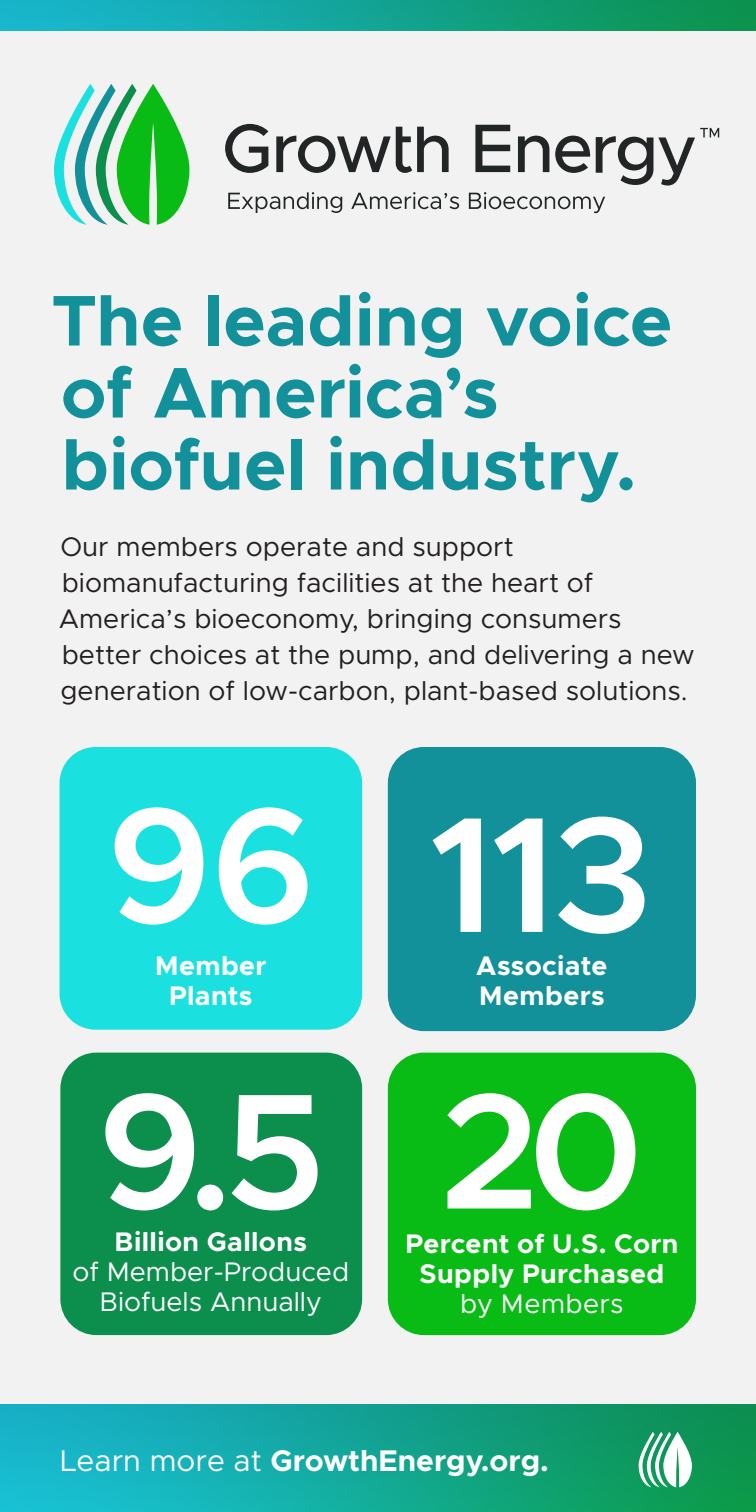
<style>
.page{position:relative;width:756px;height:1512px;background:#f2f2f2}
.page>*{position:absolute;margin:0;border:0;box-sizing:border-box;transform-origin:0 0}
.t1{font:600 165px "Metropolis";letter-spacing:-.02em;color:#fff}
.b_9_on_12{font:700 72px/72px "Metropolis";color:#13919b}
.t2{font:700 30px "Metropolis";color:#fff}
.b_9_on_12-2{font:27px/36px "Metropolis";color:#231f20}
.t3{font:700 27px/30px "Metropolis";letter-spacing:.015em;color:#fff;text-align:center}
.t4{font:27px/30px "Metropolis";color:#fff;text-align:center}
.s1{font-weight:700}
.s2{font-weight:400}
</style>
<div class="page">
<div style="left:0;top:1404px;width:756px;height:108px;background:linear-gradient(to right,#19bad9,#0c924b)"></div>
<div style="left:0;top:0;width:756px;height:30px;background:linear-gradient(to right,#19b8d7,#0c914c)"></div>
<svg style="left:639px;top:1432px;width:53px;height:55px"></svg>
<svg style="left:54px;top:84px;width:135px;height:141px"></svg>
<svg style="left:228px;top:192px;width:114px;height:21px"></svg>
<svg style="left:351px;top:192px;width:108px;height:17px"></svg>
<svg style="left:469px;top:192px;width:136px;height:21px"></svg>
<svg style="left:225px;top:124px;width:43px;height:49px"></svg>
<svg style="left:276px;top:127px;width:173px;height:46px"></svg>
<svg style="left:475px;top:125px;width:35px;height:47px"></svg>
<svg style="left:518px;top:136px;width:31px;height:36px"></svg>
<svg style="left:555px;top:136px;width:35px;height:37px"></svg>
<svg style="left:596px;top:128px;width:123px;height:58px"></svg>
<div style="left:60px;top:747px;width:302px;height:283px;background:#1be0e0;border-radius:36px"></div>
<div style="left:388px;top:747px;width:308px;height:284px;background:#13919b;border-radius:36px"></div>
<div style="left:60px;top:1053px;width:302px;height:282px;background:#0c8e4d;border-radius:36px"></div>
<div style="left:388px;top:1053px;width:308px;height:282px;background:#08bc15;border-radius:36px"></div>
<p class="b_9_on_12" style="left:51px;top:285px;width:623px">The leading voice of America’s biofuel industry.</p>
<p class="b_9_on_12-2" style="left:59px;top:528px;width:637px">Our members operate and support biomanufacturing facilities at the heart of America’s bioeconomy, bringing consumers better choices at the pump, and delivering a new generation of low-carbon, plant-based solutions.</p>
<p class="t1" style="left:106px;top:762px;width:211px">96</p>
<p class="t1" style="left:430px;top:771px;width:224px">113</p>
<p class="t3" style="left:155px;top:950px;width:113px">Member<br>Plants</p>
<p class="t3" style="left:476px;top:950px;width:133px;text-align:left">Associate<br>Members</p>
<p class="t1" style="left:97px;top:1048px;width:230px">9.5</p>
<p class="t1" style="left:440px;top:1048px;width:205px">20</p>
<p class="t4" style="left:72px;top:1227px;width:278px"><span class="s1">Billion Gallons<br></span>of Member-Produced<br>Biofuels Annually</p>
<p class="t3" style="left:406px;top:1228px;width:274px">Percent of U.S. Corn<br>Supply Purchased <span class="s2">by Members</span></p>
<p class="t2" style="left:60px;top:1441px;width:490px"><span class="s2">Learn more at</span> GrowthEnergy.org.</p>
</div>
